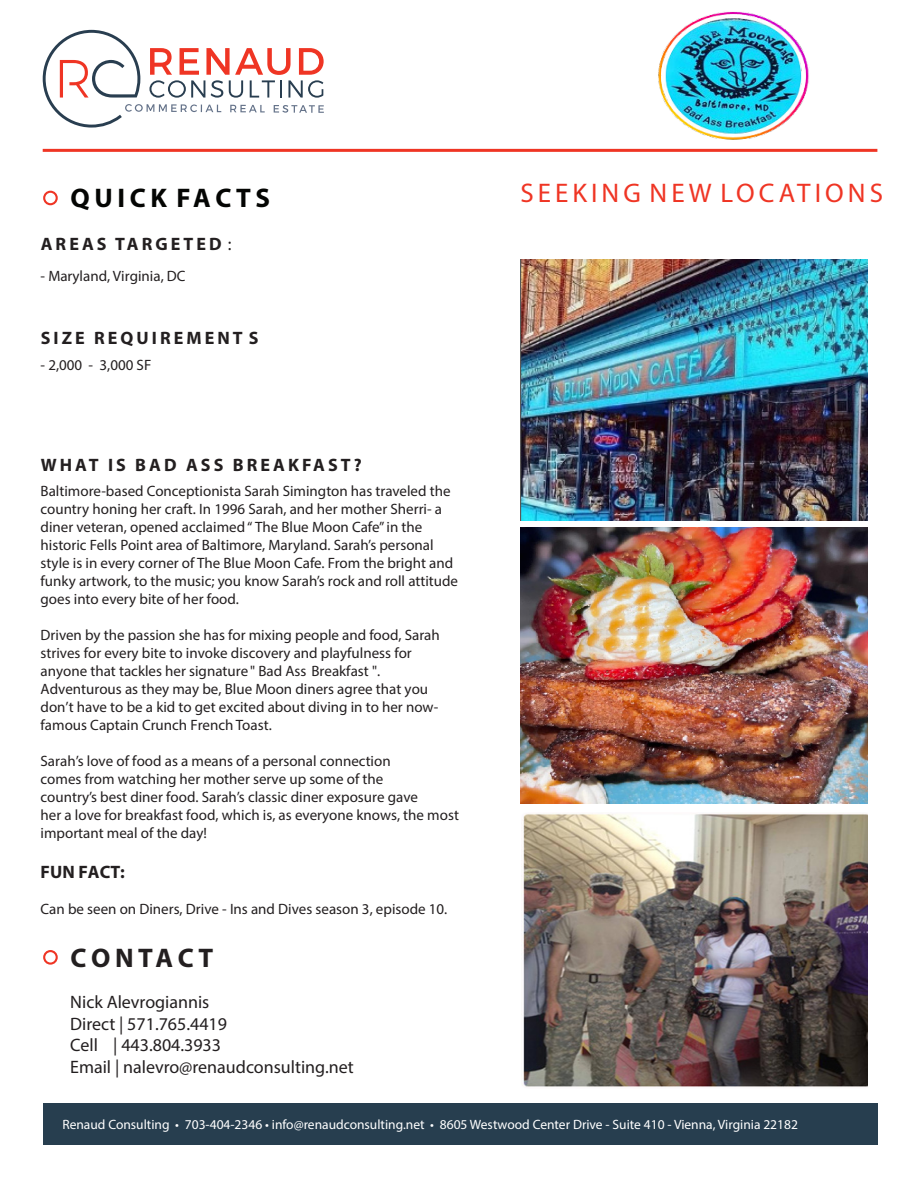
<style>
.page{position:relative;width:918px;height:1188px;background:#fff}
.page>*{position:absolute;margin:0;border:0;box-sizing:border-box;transform-origin:0 0}
.t1{font:27px "Myriad Pro";letter-spacing:.15em;color:#ef3524}
.t2{font:700 27px "Myriad Pro";letter-spacing:.17em;color:#040503}
.t3{font:700 27px "Myriad Pro";letter-spacing:.17em;color:#231f20}
.t4{font:18px/21.6px "Myriad Pro";color:#231f20}
.t5{font:700 18px "Myriad Pro";letter-spacing:.17em;color:#231f20}
.t6{font:15px/18px "Myriad Pro";color:#231f20}
.t7{font:13.5px "Myriad Pro";color:#fff}
.s1{font-weight:400}
</style>
<div class="page">
<hr style="left:43px;top:149px;width:834px;height:3px;background:#ef3524">
<div style="left:43px;top:1104px;width:834px;height:41px;background:#273e4f"></div>
<svg style="left:43px;top:30px;width:281px;height:98px"></svg>
<div style="left:43px;top:191px;width:15px;height:14px;border:2px solid #ef3524;border-radius:50%"></div>
<div style="left:43px;top:950px;width:15px;height:15px;border:2px solid #ef3524;border-radius:50%"></div>
<img style="left:634px;top:12px;width:197px;height:140px">
<img style="left:520px;top:259px;width:347px;height:262px">
<img style="left:520px;top:528px;width:347px;height:276px">
<img style="left:515px;top:813px;width:352px;height:291px">
<p class="t2" style="left:70px;top:180px;width:201px">QUICK FACTS</p>
<p class="t1" style="left:520px;top:176px;width:364px">SEEKING NEW LOCATIONS</p>
<p class="t5" style="left:41px;top:232px;width:192px">AREAS TARGETED <span class="s1">:</span></p>
<p class="t6" style="left:41px;top:266px;width:147px">- Maryland, Virginia, DC</p>
<p class="t5" style="left:41px;top:326px;width:219px">SIZE REQUIREMENT S</p>
<p class="t6" style="left:41px;top:356px;width:112px">- 2,000 - 3,000 SF</p>
<p class="t5" style="left:41px;top:454px;width:323px">WHAT IS BAD ASS BREAKFAST?</p>
<p class="t6" style="left:41px;top:482px;width:419px">Baltimore-based Conceptionista Sarah Simington has traveled the country honing her craft. In 1996 Sarah, and her mother Sherri- a diner veteran, opened acclaimed “ The Blue Moon Cafe” in the historic Fells Point area of Baltimore, Maryland. Sarah’s personal style is in every corner of The Blue Moon Cafe. From the bright and funky artwork, to the music; you know Sarah’s rock and roll attitude goes into every bite of her food.</p>
<p class="t6" style="left:41px;top:626px;width:401px">Driven by the passion she has for mixing people and food, Sarah strives for every bite to invoke discovery and playfulness for anyone that tackles her signature " Bad Ass Breakfast ".<br>Adventurous as they may be, Blue Moon diners agree that you don’t have to be a kid to get excited about diving in to her now&shy;famous Captain Crunch French Toast.</p>
<p class="t6" style="left:41px;top:752px;width:420px">Sarah’s love of food as a means of a personal connection<br>comes from watching her mother serve up some of the<br>country’s best diner food. Sarah’s classic diner exposure gave<br>her a love for breakfast food, which is, as everyone knows, the most important meal of the day!</p>
<p class="t5" style="left:41px;top:860px;width:86px">FUN FACT:</p>
<p class="t6" style="left:41px;top:899px;width:408px">Can be seen on Diners, Drive - Ins and Dives season 3, episode 10.</p>
<p class="t3" style="left:70px;top:940px;width:144px">CONTACT</p>
<p class="t4" style="left:70px;top:991px;width:285px">Nick Alevrogiannis<br>Direct | 571.765.4419<br>Cell | 443.804.3933<br>Email | nalevro@renaudconsulting.net</p>
<p class="t7" style="left:62px;top:1116px;width:737px">Renaud Consulting • 703-404-2346 • info@renaudconsulting.net • 8605 Westwood Center Drive - Suite 410 - Vienna, Virginia 22182</p>
</div>
